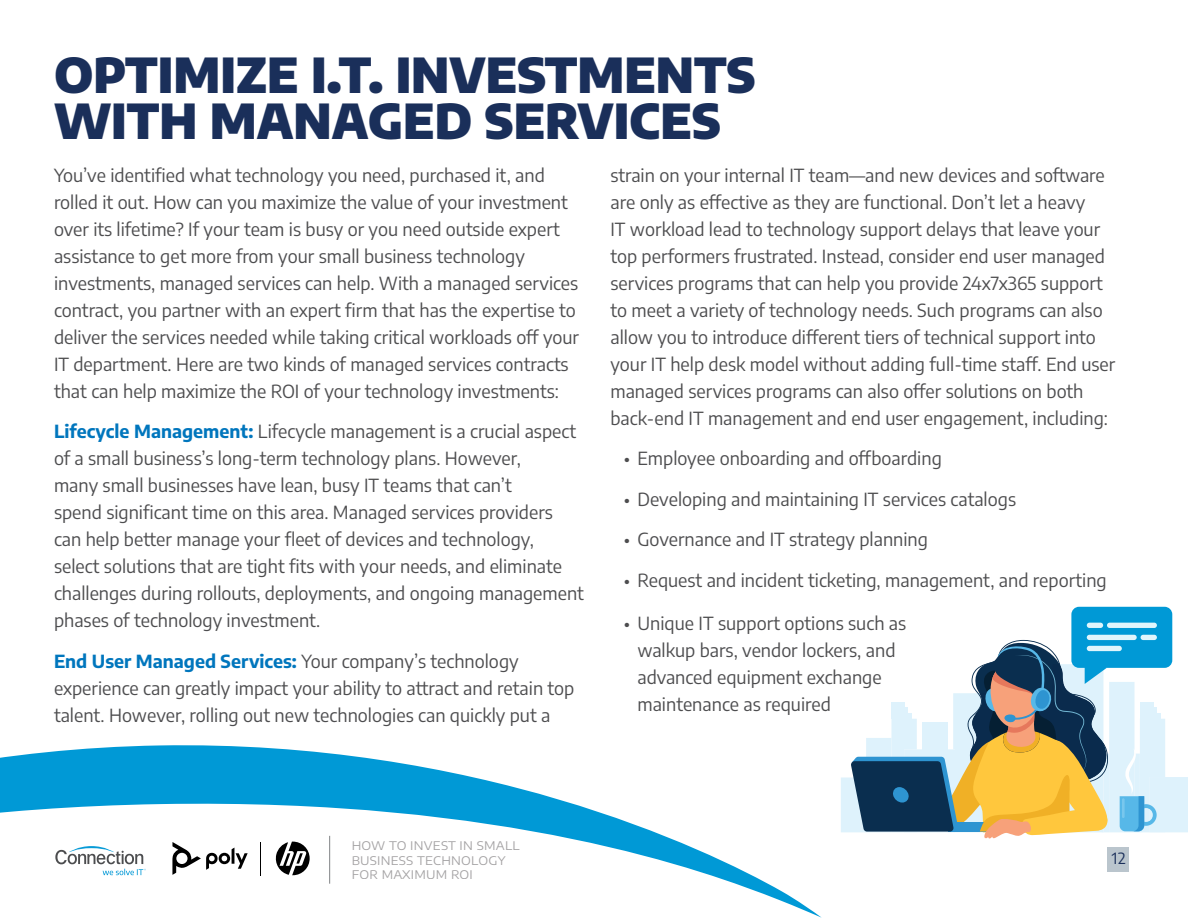
<style>
.page{position:relative;width:1188px;height:918px;background:#fff}
.page>*{position:absolute;margin:0;border:0;box-sizing:border-box;transform-origin:0 0}
.t1{font:900 48px/46.5px "Encode Sans";color:#1a2f5a}
.t2{font:18px/27px "Encode Sans";color:#4d4d4f}
.t3{font:15.45px "Encode Sans";color:#1a2f5a}
.t4{font:11.85px/14.2px "Encode Sans Expanded";letter-spacing:.02em;color:#676466}
.s1{font-weight:700;color:#0076bd}
</style>
<div class="page">
<div style="left:1071px;top:607px;width:101px;height:61px;background:#0099d6;border-radius:8px"></div>
<div style="left:1087px;top:635px;width:50px;height:5px;background:#e0f5fc;border-radius:3px"></div>
<div style="left:1141px;top:635px;width:16px;height:5px;background:#e0f5fc;border-radius:3px"></div>
<div style="left:1107px;top:623px;width:50px;height:5px;background:#e0f5fc;border-radius:3px"></div>
<div style="left:1087px;top:623px;width:16px;height:5px;background:#e0f5fc;border-radius:3px"></div>
<svg style="left:841px;top:640px;width:347px;height:199px"></svg>
<div style="left:1108px;top:847px;width:21px;height:24px;background:#bac5cd"></div>
<svg style="left:0;top:745px;width:822px;height:173px"></svg>
<hr style="left:329px;top:836px;width:1px;height:48px;background:#818386">
<svg style="left:172px;top:842px;width:76px;height:33px"></svg>
<svg style="left:274px;top:841px;width:36px;height:34px"></svg>
<hr style="left:261px;top:842px;width:1px;height:33px;background:#000">
<svg style="left:55px;top:846px;width:91px;height:29px"></svg>
<h1 class="t1" style="left:54px;top:48px;width:703px">OPTIMIZE I.T. INVESTMENTS<br>WITH MANAGED SERVICES</h1>
<p class="t2" style="left:54px;top:161px;width:527px">You’ve identified what technology you need, purchased it, and rolled it out. How can you maximize the value of your investment over its lifetime? If your team is busy or you need outside expert assistance to get more from your small business technology investments, managed services can help. With a managed services contract, you partner with an expert firm that has the expertise to deliver the services needed while taking critical workloads off your IT department. Here are two kinds of managed services contracts that can help maximize the ROI of your technology investments:</p>
<p class="t2" style="left:54px;top:417px;width:532px"><span class="s1">Lifecycle Management:</span> Lifecycle management is a crucial aspect of a small business’s long-term technology plans. However,<br>many small businesses have lean, busy IT teams that can’t<br>spend significant time on this area. Managed services providers can help better manage your fleet of devices and technology, select solutions that are tight fits with your needs, and eliminate challenges during rollouts, deployments, and ongoing management phases of technology investment.</p>
<p class="t2" style="left:54px;top:647px;width:522px"><span class="s1">End User Managed Services:</span> Your company’s technology experience can greatly impact your ability to attract and retain top talent. However, rolling out new technologies can quickly put a</p>
<p class="t2" style="left:610px;top:161px;width:506px">strain on your internal IT team—and new devices and software are only as effective as they are functional. Don’t let a heavy<br>IT workload lead to technology support delays that leave your top performers frustrated. Instead, consider end user managed services programs that can help you provide 24x7x365 support to meet a variety of technology needs. Such programs can also allow you to introduce different tiers of technical support into your IT help desk model without adding full-time staff. End user managed services programs can also offer solutions on both back-end IT management and end user engagement, including:</p>
<p class="t2" style="left:624px;top:444px;width:319px">• Employee onboarding and offboarding</p>
<p class="t2" style="left:624px;top:485px;width:394px">• Developing and maintaining IT services catalogs</p>
<p class="t2" style="left:624px;top:525px;width:306px">• Governance and IT strategy planning</p>
<p class="t2" style="left:624px;top:566px;width:484px">• Request and incident ticketing, management, and reporting</p>
<p class="t2" style="left:637px;top:609px;width:270px;text-indent:-14px">• Unique IT support options such as walkup bars, vendor lockers, and advanced equipment exchange maintenance as required</p>
<p class="t4" style="left:352px;top:838px;width:170px">HOW TO INVEST IN SMALL<br>BUSINESS TECHNOLOGY<br>FOR MAXIMUM ROI</p>
<p class="t3" style="left:1112px;top:848px;width:15px">12</p>
</div>
